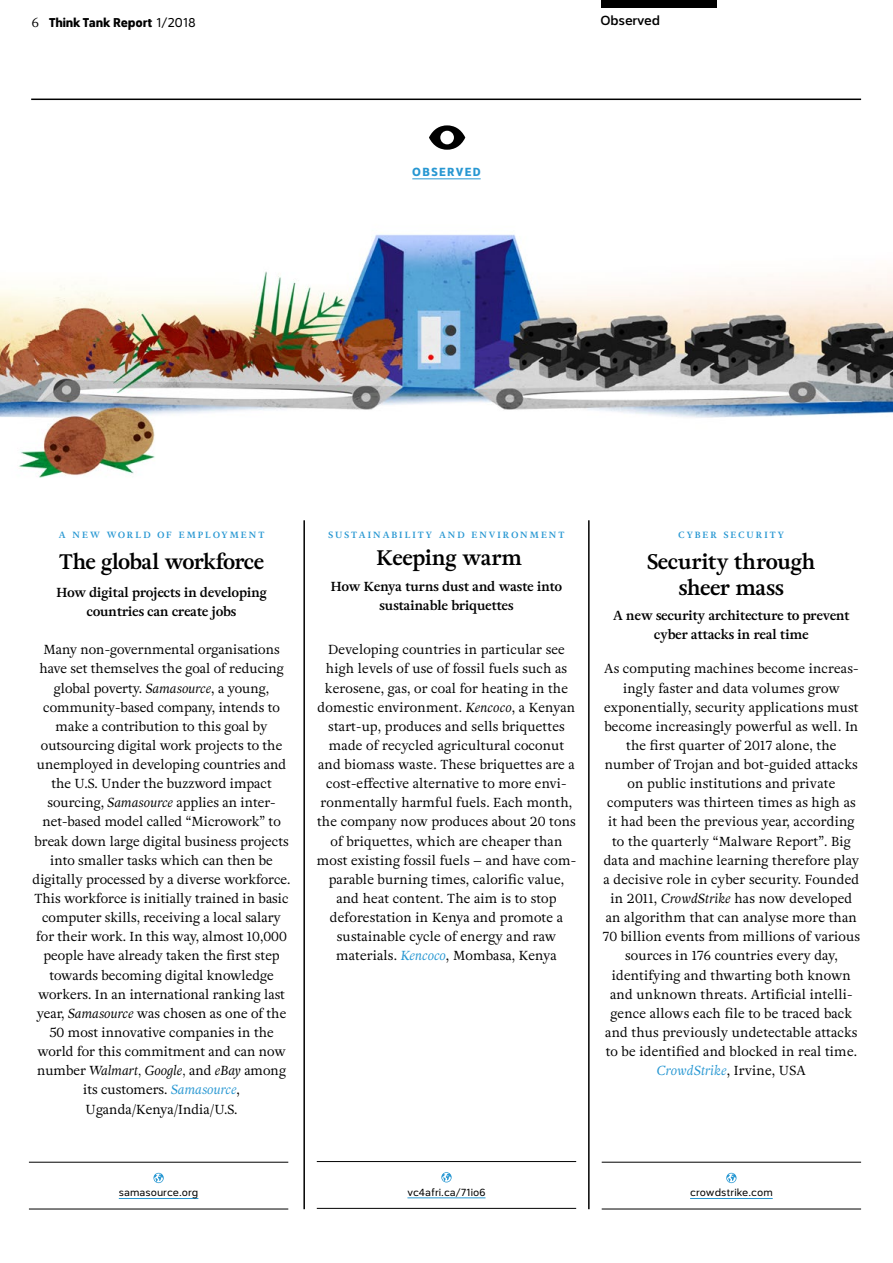
<style>
.page{position:relative;width:893px;height:1263px;background:#fff}
.page>*{position:absolute;margin:0;border:0;box-sizing:border-box;transform-origin:0 0}
.t1{font:700 21px/25.5px "Adriane Text";color:#000;text-align:center}
.t2{font:500 13.35px "Catesque";letter-spacing:-.02em;color:#000}
.t3{font:13.05px/19.2px "Adriane Text";letter-spacing:.01em;color:#000;text-align:center}
.t4{font:700 13.05px/19.2px "Adriane Text";letter-spacing:.005em;color:#000;text-align:center}
.t5{font:900 13.05px "Catesque";letter-spacing:-.015em;color:#000}
.t6{font:900 12px "Catesque";letter-spacing:.1em;color:#2797d2}
.t7{font:10.5px "Catesque";color:#000}
.t8{font:700 9px "Adriane Text";letter-spacing:.22em;color:#2797d2}
.s1{font-family:"Adriane Text";font-weight:400}
.s2{font-weight:400}
.s3{font-style:italic}
.s4{font-style:italic;color:#2797d2}
</style>
<div class="page">
<img style="left:0;top:178px;width:893px;height:300px">
<hr style="left:412px;top:179px;width:69px;height:1px;background:#2797d2">
<svg style="left:429px;top:125px;width:36px;height:25px"></svg>
<div style="left:601px;top:0;width:115px;height:8px;background:#000"></div>
<hr style="left:303px;top:520px;width:2px;height:689px;background:#000">
<hr style="left:588px;top:520px;width:2px;height:689px;background:#000">
<hr style="left:602px;top:1209px;width:259px;height:1px;background:#000">
<hr style="left:602px;top:1162px;width:259px;height:1px;background:#000">
<hr style="left:690px;top:1198px;width:83px;height:1px;background:#2797d2">
<svg style="left:726px;top:1173px;width:10px;height:10px"></svg>
<hr style="left:317px;top:1208px;width:259px;height:1px;background:#000">
<hr style="left:317px;top:1161px;width:259px;height:1px;background:#000">
<hr style="left:407px;top:1197px;width:78px;height:1px;background:#2797d2">
<svg style="left:441px;top:1172px;width:11px;height:10px"></svg>
<hr style="left:29px;top:1209px;width:259px;height:1px;background:#000">
<hr style="left:29px;top:1162px;width:259px;height:1px;background:#000">
<hr style="left:119px;top:1198px;width:79px;height:1px;background:#2797d2">
<svg style="left:153px;top:1173px;width:11px;height:10px"></svg>
<hr style="left:31px;top:99px;width:830px;height:1px;background:#000">
<p class="t5" style="left:32px;top:15px;width:165px"><span class="s1">6</span> Think Tank Report <span class="s2">1/2018</span></p>
<p class="t6" style="left:412px;top:165px;width:70px">OBSERVED</p>
<p class="t2" style="left:601px;top:12px;width:61px">Observed</p>
<p class="t8" style="left:59px;top:529px;width:207px">A NEW WORLD OF EMPLOYMENT</p>
<h1 class="t1" style="left:59px;top:549px;width:206px">The global workforce</h1>
<p class="t4" style="left:56px;top:583px;width:212px">How digital projects in developing countries can create jobs</p>
<p class="t3" style="left:33px;top:640px;width:259px">Many non-governmental organisations have set themselves the goal of reducing global poverty. <span class="s3">Samasource</span>, a young, community-based company, intends to make a contribution to this goal by outsourcing digital work projects to the unemployed in developing countries and the U.S. Under the buzzword impact sourcing, <span class="s3">Samasource</span> applies an inter&shy;net-based model called “Microwork” to break down large digital business projects into smaller tasks which can then be digitally processed by a diverse workforce.<br>This workforce is initially trained in basic computer skills, receiving a local salary for their work. In this way, almost 10,000 people have already taken the first step towards becoming digital knowledge workers. In an international ranking last year, <span class="s3">Samasource</span> was chosen as one of the 50 most innovative companies in the world for this commitment and can now number <span class="s3">Walmart, Google,</span> and <span class="s3">eBay</span> among its customers. <span class="s4">Samasource</span>, Uganda/Kenya/India/U.S.</p>
<p class="t8" style="left:329px;top:529px;width:237px">SUSTAINABILITY AND ENVIRONMENT</p>
<h1 class="t1" style="left:376px;top:545px;width:147px">Keeping warm</h1>
<p class="t4" style="left:331px;top:577px;width:233px">How Kenya turns dust and waste into sustainable briquettes</p>
<p class="t3" style="left:317px;top:640px;width:261px">Developing countries in particular see high levels of use of fossil fuels such as kerosene, gas, or coal for heating in the domestic environment. <span class="s3">Kencoco</span>, a Kenyan start-up, produces and sells briquettes made of recycled agricultural coconut and biomass waste. These briquettes are a cost-effective alternative to more envi&shy;ronmentally harmful fuels. Each month, the company now produces about 20 tons of briquettes, which are cheaper than most existing fossil fuels – and have com&shy;parable burning times, calorific value, and heat content. The aim is to stop deforestation in Kenya and promote a sustainable cycle of energy and raw materials. <span class="s4">Kencoco</span>, Mombasa, Kenya</p>
<p class="t8" style="left:679px;top:529px;width:107px">CYBER SECURITY</p>
<h1 class="t1" style="left:647px;top:549px;width:169px">Security through sheer mass</h1>
<p class="t4" style="left:613px;top:606px;width:238px">A new security architecture to prevent cyber attacks in real time</p>
<p class="t3" style="left:603px;top:659px;width:259px">As computing machines become increas&shy;ingly faster and data volumes grow exponentially, security applications must become increasingly powerful as well. In the first quarter of 2017 alone, the number of Trojan and bot-guided attacks on public institutions and private computers was thirteen times as high as it had been the previous year, according to the quarterly “Malware Report”. Big data and machine learning therefore play a decisive role in cyber security. Founded in 2011, <span class="s3">CrowdStrike</span> has now developed an algorithm that can analyse more than 70 billion events from millions of various sources in 176 countries every day, identifying and thwarting both known and unknown threats. Artificial intelli&shy;gence allows each file to be traced back and thus previously undetectable attacks to be identified and blocked in real time.<br><span class="s4">CrowdStrike</span>, Irvine, USA</p>
<p class="t7" style="left:119px;top:1186px;width:81px">samasource.org</p>
<p class="t7" style="left:407px;top:1186px;width:80px">vc4afri.ca/71io6</p>
<p class="t7" style="left:690px;top:1186px;width:84px">crowdstrike.com</p>
</div>
